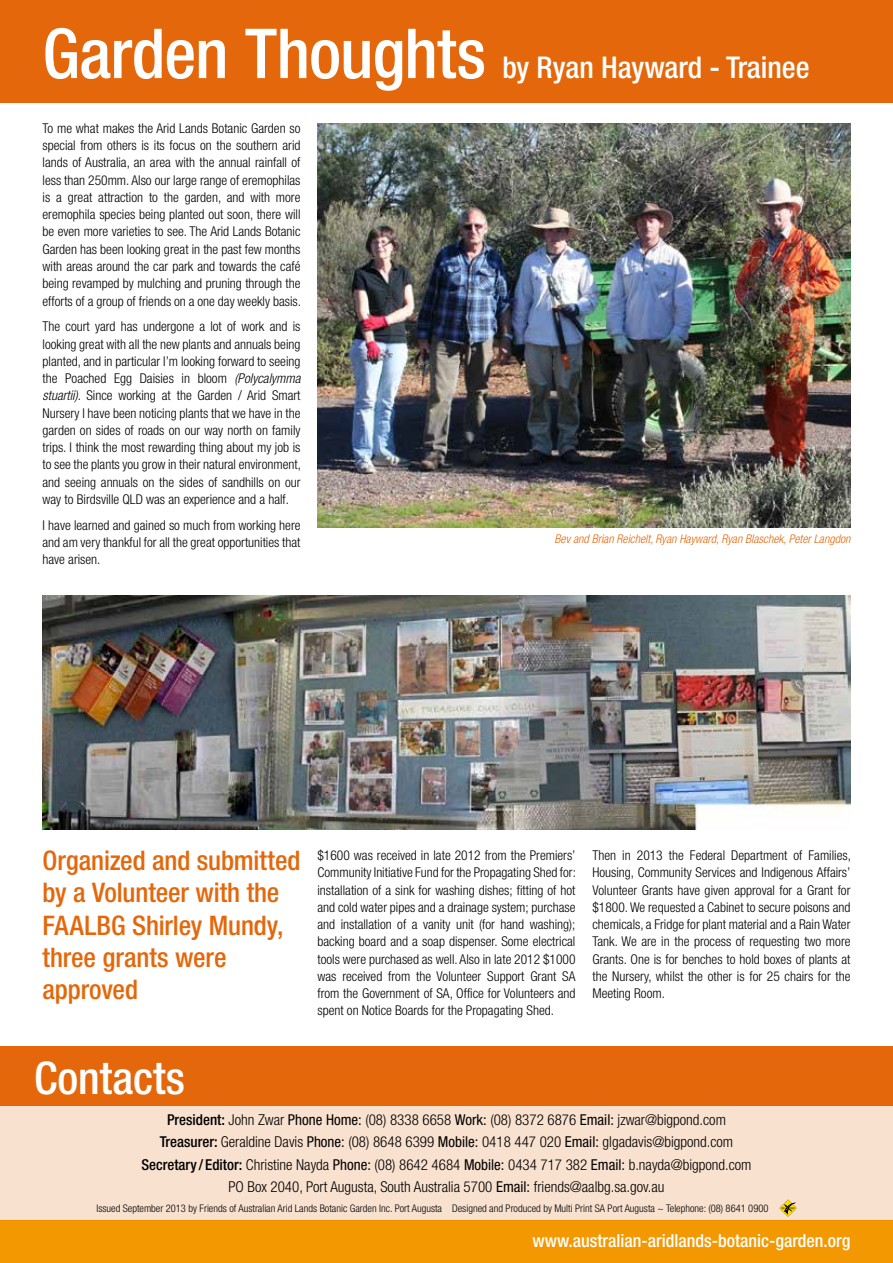
<style>
.page{position:relative;width:893px;height:1263px;background:#fff}
.page>*{position:absolute;margin:0;border:0;box-sizing:border-box;transform-origin:0 0}
.t1{font:500 condensed 69px "Helvetica Neue";letter-spacing:-.01em;color:#fff}
.t2{font:500 condensed 45px "Helvetica Neue";color:#fff}
.t3{font:500 condensed 30px "Helvetica Neue";color:#fff}
.t4{font:500 condensed 27px/32.4px "Helvetica Neue";letter-spacing:-.005em;color:#e4680b}
.t5{font:500 condensed 18px "Helvetica Neue";color:#fff}
.t6{font:300 condensed 15px/22.5px "Helvetica Neue";color:#000;text-align:center}
.t7{font:300 condensed 13.5px/17.2px "Helvetica Neue";color:#000;text-align:justify}
.t8{font:italic 300 condensed 12px "Helvetica Neue";color:#e4680b}
.t9{font:300 condensed 10.5px "Helvetica Neue";color:#000}
.s1{font-style:italic}
.s2{font-weight:500}
.s3{font-weight:400}
</style>
<div class="page">
<div style="left:0;top:1220px;width:893px;height:43px;background:#f39800"></div>
<div style="left:0;top:1106px;width:893px;height:114px;background:#f9e1cf"></div>
<div style="left:0;top:1046px;width:893px;height:60px;background:#e4680b"></div>
<svg style="left:779px;top:1200px;width:17px;height:17px"></svg>
<hr style="left:892px;top:225px;width:1px;height:60px;background:#e4680b">
<hr style="left:892px;top:787px;width:1px;height:59px;background:#e4680b">
<div style="left:0;top:0;width:893px;height:102px;background:#e4680b"></div>
<img style="left:317px;top:123px;width:533px;height:404px">
<img style="left:43px;top:595px;width:807px;height:234px">
<h1 class="t1" style="left:43px;top:12px;width:445px">Garden Thoughts</h1>
<p class="t7" style="left:43px;top:119px;width:260px">To me what makes the Arid Lands Botanic Garden so special from others is its focus on the southern arid lands of Australia, an area with the annual rainfall of less than 250mm. Also our large range of eremophilas is a great attraction to the garden, and with more eremophila species being planted out soon, there will be even more varieties to see. The Arid Lands Botanic Garden has been looking great in the past few months with areas around the car park and towards the café being revamped by mulching and pruning through the efforts of a group of friends on a one day weekly basis.</p>
<p class="t7" style="left:43px;top:318px;width:260px">The court yard has undergone a lot of work and is looking great with all the new plants and annuals being planted, and in particular I’m looking forward to seeing the Poached Egg Daisies in bloom <span class="s1">(Polycalymma stuartii)</span>. Since working at the Garden / Arid Smart Nursery I have been noticing plants that we have in the garden on sides of roads on our way north on family trips. I think the most rewarding thing about my job is to see the plants you grow in their natural environment, and seeing annuals on the sides of sandhills on our way to Birdsville QLD was an experience and a half.</p>
<p class="t7" style="left:43px;top:516px;width:259px">I have learned and gained so much from working here and am very thankful for all the great opportunities that have arisen.</p>
<h3 class="t3" style="left:503px;top:50px;width:309px">by Ryan Hayward - Trainee</h3>
<p class="t8" style="left:555px;top:531px;width:297px">Bev and Brian Reichelt, Ryan Hayward, Ryan Blaschek, Peter Langdon</p>
<h3 class="t4" style="left:43px;top:844px;width:259px">Organized and submitted by a Volunteer with the<br>FAALBG Shirley Mundy, three grants were approved</h3>
<p class="t7" style="left:317px;top:847px;width:260px">$1600 was received in late 2012 from the Premiers’ Community Initiative Fund for the Propagating Shed for: installation of a sink for washing dishes; fitting of hot and cold water pipes and a drainage system; purchase and installation of a vanity unit (for hand washing); backing board and a soap dispenser. Some electrical tools were purchased as well. Also in late 2012 $1000 was received from the Volunteer Support Grant SA from the Government of SA, Office for Volunteers and spent on Notice Boards for the Propagating Shed.</p>
<p class="t7" style="left:592px;top:847px;width:260px">Then in 2013 the Federal Department of Families, Housing, Community Services and Indigenous Affairs’ Volunteer Grants have given approval for a Grant for $1800. We requested a Cabinet to secure poisons and chemicals, a Fridge for plant material and a Rain Water Tank. We are in the process of requesting two more Grants. One is for benches to hold boxes of plants at the Nursery, whilst the other is for 25 chairs for the Meeting Room.</p>
<h2 class="t2" style="left:34px;top:1051px;width:152px">Contacts</h2>
<p class="t6" style="left:141px;top:1108px;width:611px"><span class="s2">President:</span> John Zwar <span class="s3">Phone Home:</span> (08) 8338 6658 <span class="s3">Work:</span> (08) 8372 6876 <span class="s3">Email:</span> jzwar@bigpond.com <span class="s2">Treasurer:</span> Geraldine Davis <span class="s3">Phone:</span> (08) 8648 6399 <span class="s3">Mobile:</span> 0418 447 020 <span class="s3">Email:</span> glgadavis@bigpond.com <span class="s2">Secretary / Editor:</span> Christine Nayda <span class="s3">Phone:</span> (08) 8642 4684 <span class="s3">Mobile:</span> 0434 717 382 <span class="s3">Email:</span> b.nayda@bigpond.com PO Box 2040, Port Augusta, South Australia 5700 <span class="s3">Email:</span> friends@aalbg.sa.gov.au</p>
<p class="t9" style="left:96px;top:1202px;width:673px">Issued September 2013 by Friends of Australian Arid Lands Botanic Garden Inc. Port Augusta Designed and Produced by Multi Print SA Port Augusta ~ Telephone: (08) 8641 0900</p>
<h3 class="t5" style="left:532px;top:1229px;width:319px">www.australian-aridlands-botanic-garden.org</h3>
</div>
